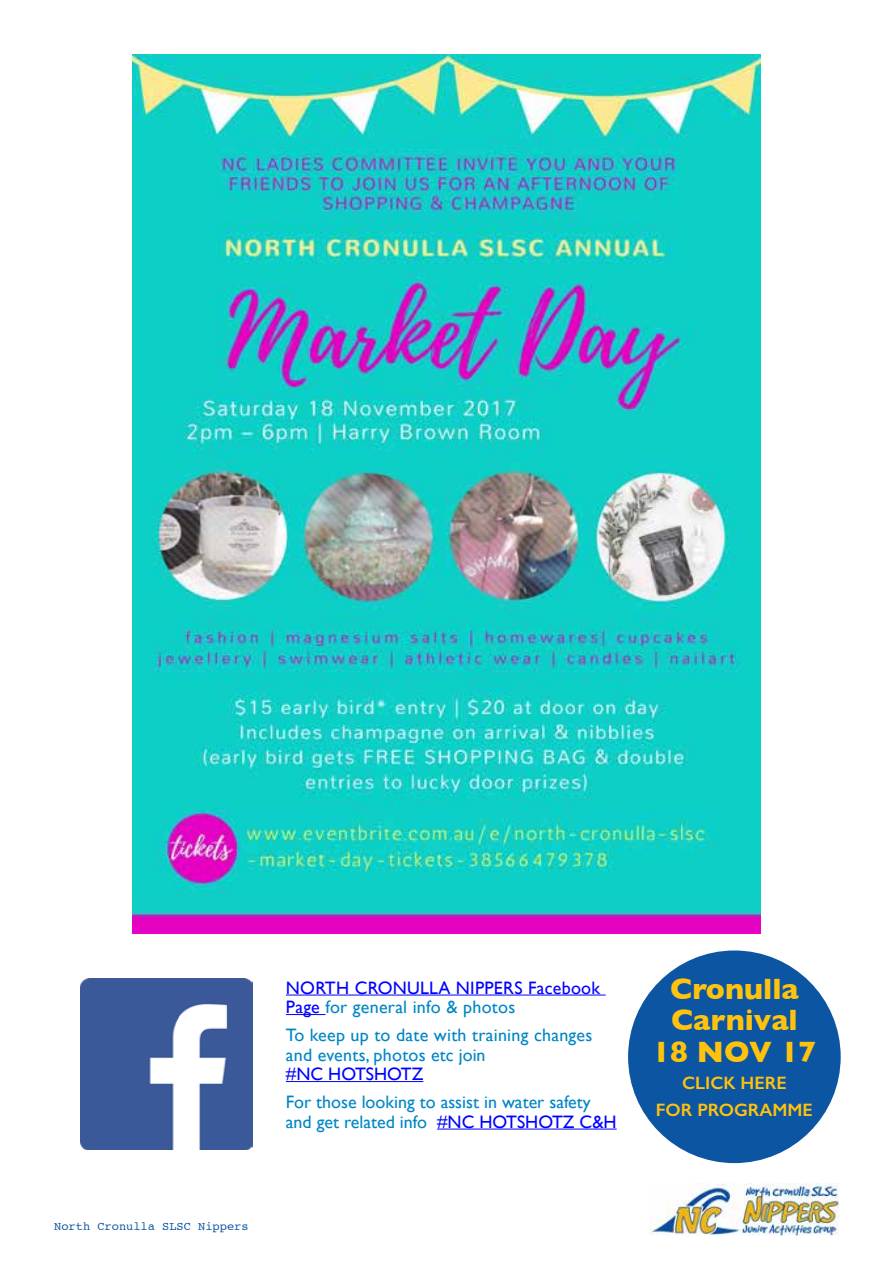
<style>
.page{position:relative;width:893px;height:1263px;background:#fff}
.page>*{position:absolute;margin:0;border:0;box-sizing:border-box;transform-origin:0 0}
.t1{font:700 30px/31.5px "Gill Sans";color:#ffc30d;text-align:center}
.t2{font:18px/19.5px "Gill Sans";color:#0186c4}
.t3{font:18px/19.5px "Gill Sans";letter-spacing:.015em;color:#00f}
.t4{font:600 18px/27px "Gill Sans";color:#ffc30d;text-align:center}
.t5{font:12px "Courier";color:#0c55a2}
.s1{color:#0186c4}
.s2{color:#00f}
</style>
<div class="page">
<img style="left:649px;top:1183px;width:190px;height:53px">
<hr style="left:286px;top:994px;width:320px;height:1px;background:#00f">
<hr style="left:286px;top:1014px;width:39px;height:1px;background:#00f">
<hr style="left:286px;top:1081px;width:137px;height:1px;background:#00f">
<hr style="left:437px;top:1128px;width:180px;height:1px;background:#00f">
<img style="left:81px;top:978px;width:171px;height:172px">
<div style="left:628px;top:950px;width:213px;height:213px;background:#0c55a2;border-radius:50%"></div>
<img style="left:132px;top:54px;width:628px;height:879px">
<p class="t5" style="left:54px;top:1216px;width:196px">North Cronulla SLSC Nippers</p>
<p class="t3" style="left:286px;top:978px;width:316px">NORTH CRONULLA NIPPERS Facebook<br>Page <span class="s1">for general info &amp; photos</span></p>
<p class="t2" style="left:286px;top:1025px;width:308px">To keep up to date with training changes and events, photos etc join</p>
<p class="t3" style="left:286px;top:1064px;width:139px">#NC HOTSHOTZ</p>
<p class="t2" style="left:286px;top:1092px;width:332px">For those looking to assist in water safety and get related info <span class="s2">#NC HOTSHOTZ C&amp;H</span></p>
<h1 class="t1" style="left:652px;top:972px;width:165px">Cronulla<br>Carnival<br>18 NOV 17</h1>
<p class="t4" style="left:656px;top:1069px;width:159px">CLICK HERE<br>FOR PROGRAMME</p>
</div>
